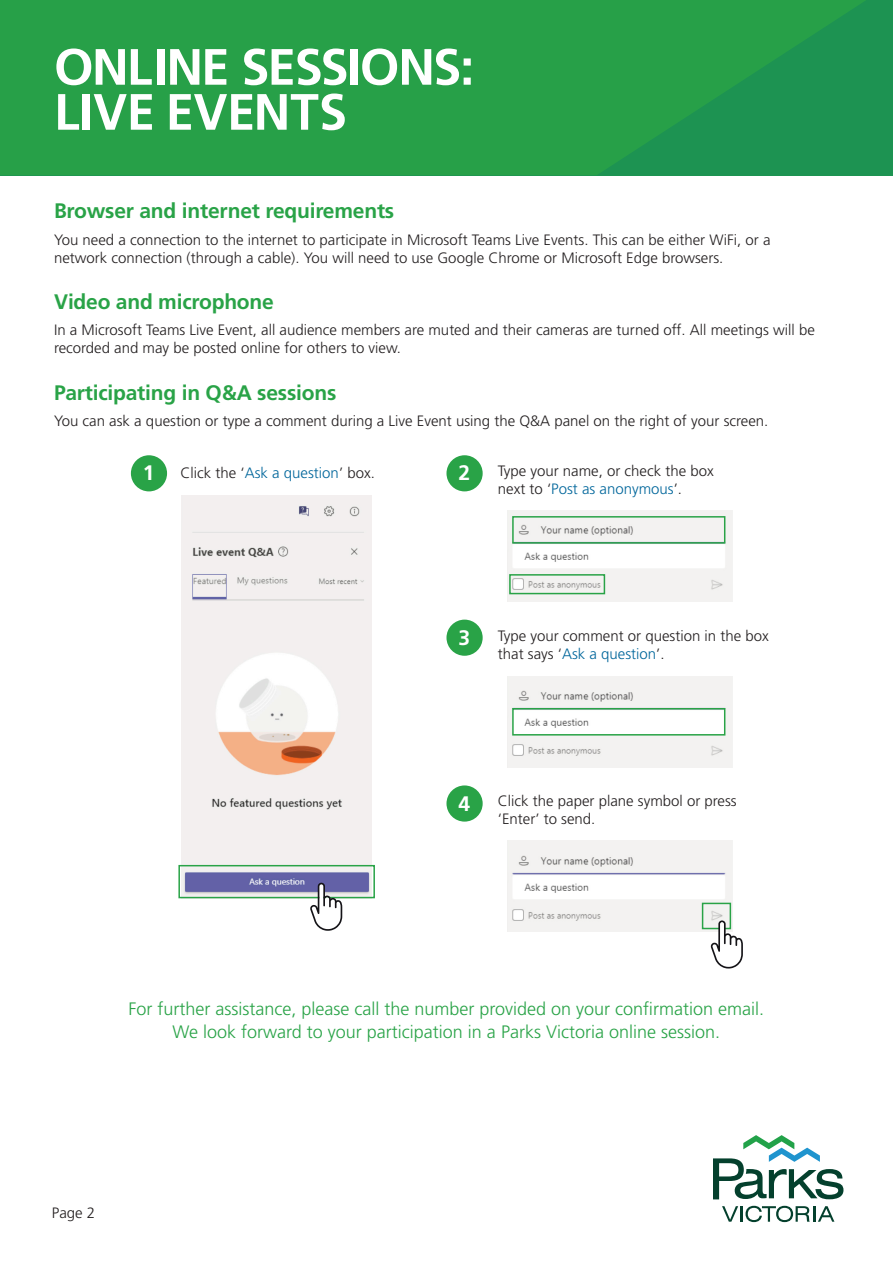
<style>
.page{position:relative;width:893px;height:1263px;background:#fff}
.page>*{position:absolute;margin:0;border:0;box-sizing:border-box;transform-origin:0 0}
.t1{font:700 51px "Frutiger LT Std";letter-spacing:-.025em;color:#fff}
.t2{font:700 51px "Frutiger LT Std";letter-spacing:-.005em;color:#fff}
.t3{font:700 21px "Frutiger LT Std";letter-spacing:-.01em;color:#29a347}
.t4{font:700 21px "Frutiger LT Std";color:#fff}
.t5{font:300 18px "Frutiger LT Std";color:#29a347}
.t6{font:300 15px/18px "Frutiger LT Std";color:#231f20}
.s1{color:#00669b}
</style>
<div class="page">
<svg style="left:0;top:0;width:893px;height:175px;background:#259d49"></svg>
<svg style="left:722px;top:1206px;width:112px;height:16px"></svg>
<svg style="left:713px;top:1135px;width:130px;height:64px"></svg>
<div style="left:131px;top:455px;width:36px;height:36px;background:#29a347;border-radius:50%"></div>
<div style="left:446px;top:455px;width:37px;height:36px;background:#29a347;border-radius:50%"></div>
<div style="left:446px;top:785px;width:37px;height:37px;background:#29a347;border-radius:50%"></div>
<div style="left:446px;top:620px;width:37px;height:36px;background:#29a347;border-radius:50%"></div>
<img style="left:182px;top:496px;width:190px;height:399px">
<div style="left:178px;top:865px;width:197px;height:33px;border:2px solid #29a347"></div>
<svg style="left:310px;top:883px;width:32px;height:48px"></svg>
<img style="left:508px;top:510px;width:225px;height:91px">
<img style="left:508px;top:676px;width:225px;height:91px">
<img style="left:508px;top:841px;width:225px;height:91px">
<div style="left:512px;top:516px;width:213px;height:28px;border:2px solid #29a347"></div>
<div style="left:512px;top:708px;width:213px;height:27px;border:2px solid #29a347"></div>
<div style="left:702px;top:903px;width:29px;height:26px;border:2px solid #29a347"></div>
<div style="left:509px;top:574px;width:96px;height:20px;border:2px solid #29a347"></div>
<svg style="left:711px;top:920px;width:32px;height:48px"></svg>
<p class="t1" style="left:54px;top:37px;width:422px">ONLINE SESSIONS:</p>
<p class="t2" style="left:54px;top:82px;width:295px">LIVE EVENTS</p>
<p class="t3" style="left:54px;top:198px;width:342px">Browser and internet requirements</p>
<p class="t6" style="left:54px;top:231px;width:718px">You need a connection to the internet to participate in Microsoft Teams Live Events. This can be either WiFi, or a network connection (through a cable). You will need to use Google Chrome or Microsoft Edge browsers.</p>
<p class="t3" style="left:54px;top:289px;width:221px">Video and microphone</p>
<p class="t6" style="left:54px;top:321px;width:762px">In a Microsoft Teams Live Event, all audience members are muted and their cameras are turned off. All meetings will be recorded and may be posted online for others to view.</p>
<p class="t3" style="left:54px;top:380px;width:284px">Participating in Q&amp;A sessions</p>
<p class="t6" style="left:54px;top:412px;width:716px">You can ask a question or type a comment during a Live Event using the Q&amp;A panel on the right of your screen.</p>
<p class="t6" style="left:181px;top:464px;width:196px">Click the ‘<span class="s1">Ask a question</span>’ box.</p>
<p class="t6" style="left:498px;top:462px;width:217px">Type your name, or check the box next to ‘<span class="s1">Post as anonymous</span>’.</p>
<p class="t4" style="left:143px;top:461px;width:13px">1</p>
<p class="t4" style="left:458px;top:461px;width:13px">2</p>
<p class="t4" style="left:458px;top:625px;width:13px">3</p>
<p class="t6" style="left:498px;top:627px;width:272px">Type your comment or question in the box that says ‘<span class="s1">Ask a question</span>’.</p>
<p class="t4" style="left:458px;top:791px;width:13px">4</p>
<p class="t6" style="left:498px;top:792px;width:240px">Click the paper plane symbol or press ‘Enter’ to send.</p>
<p class="t5" style="left:128px;top:999px;width:637px">For further assistance, please call the number provided on your confirmation email.</p>
<p class="t5" style="left:173px;top:1021px;width:549px">We look forward to your participation in a Parks Victoria online session.</p>
<p class="t6" style="left:52px;top:1204px;width:45px">Page 2</p>
</div>
